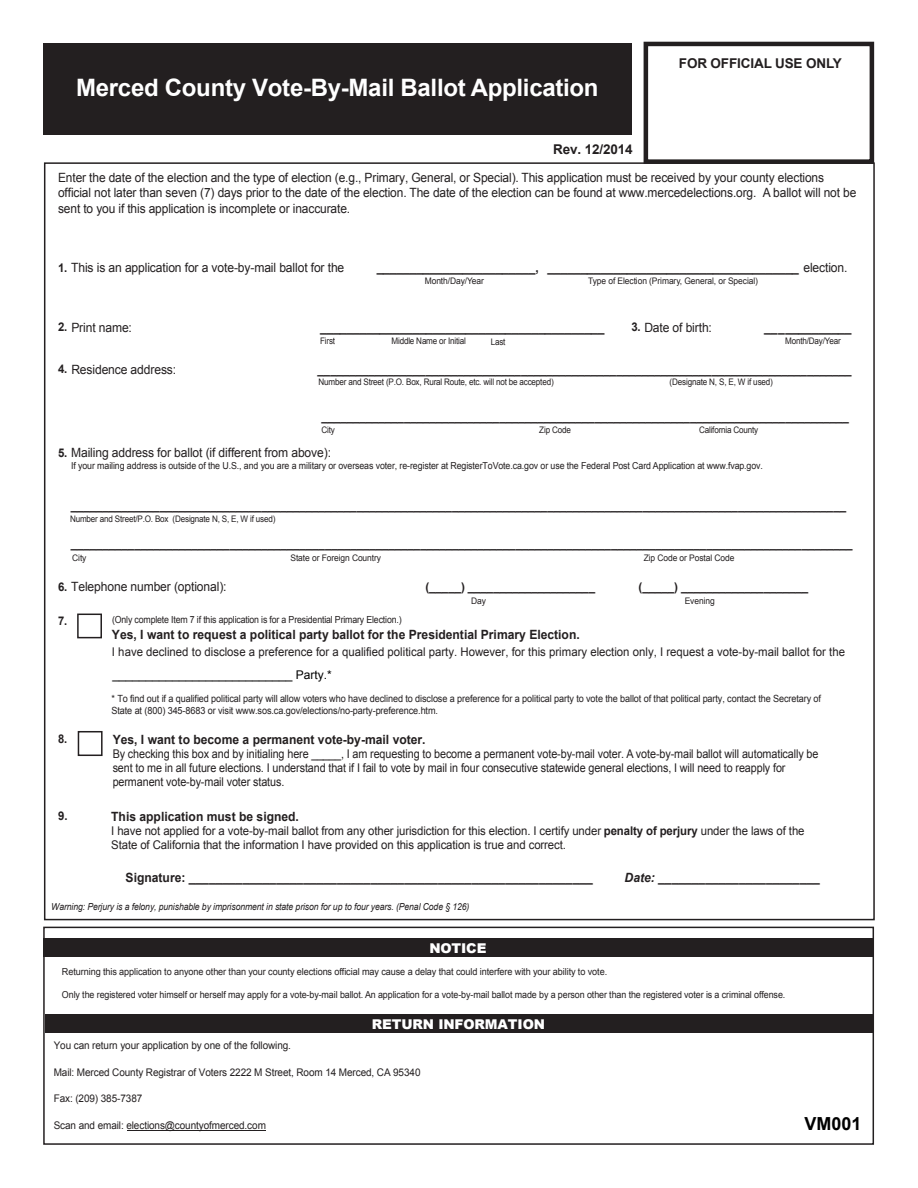
<style>
.page{position:relative;width:918px;height:1188px;background:#fff}
.page>*{position:absolute;margin:0;border:0;box-sizing:border-box;transform-origin:0 0}
.t1{font:700 24px "Arial";letter-spacing:-.01em;color:#fff}
.t2{font:700 18px "Arial";color:#000}
.t3{font:700 13.5px "Arial";letter-spacing:-.01em;color:#231f20}
.t4{font:900 13.5px "Arial";letter-spacing:-.01em;color:#fff}
.t5{font:700 12.75px "Arial";color:#231f20;scale:.95 1}
.t6{font:12.75px/15.3px "Arial";letter-spacing:-.01em;color:#231f20;scale:.94 1}
.t7{font:12.75px "Arial";letter-spacing:-.01em;color:#231f20;scale:.95 1}
.t8{font:700 12px "Arial";color:#231f20}
.t9{font:12px/14px "Arial";letter-spacing:-.01em;color:#231f20;scale:.9 1}
.t10{font:12px/13.8px "Arial";letter-spacing:-.01em;color:#231f20;scale:.95 1}
.t11{font:12px "Arial";color:#231f20;scale:.95 1}
.t12{font:12px "Arial";color:#000}
.t13{font:700 12px "Arial";color:#231f20;scale:.93 1}
.t14{font:700 12px "Arial";color:#231f20;scale:.95 1}
.t15{font:10.5px "Arial";letter-spacing:-.01em;color:#231f20;scale:.95 1}
.t16{font:9.9px/11.9px "Arial";letter-spacing:-.01em;color:#231f20;scale:.92 1}
.t17{font:9.75px "Arial";letter-spacing:-.015em;color:#231f20;scale:.9 1}
.t18{font:9.6px "Arial";letter-spacing:-.01em;color:#231f20;scale:.93 1}
.t19{font:9.6px "Arial";letter-spacing:-.01em;color:#231f20;scale:.92 1}
.t20{font:9.6px "Arial";letter-spacing:-.01em;color:#231f20;scale:.95 1}
.t21{font:italic 9.6px "Arial";letter-spacing:-.01em;color:#231f20;scale:.9 1}
.t22{font:9px "Arial";letter-spacing:-.02em;color:#231f20;scale:.9 1}
.t23{font:9px "Arial";letter-spacing:-.02em;color:#231f20;scale:.94 1}
.t24{font:9px "Arial";letter-spacing:-.02em;color:#231f20;scale:.9 1}
.s1{font-weight:700;font-size:12px}
.s2{font-weight:400}
.s3{font-style:inherit}
.s4{font-weight:700}
.s5{font-style:italic}
</style>
<div class="page">
<div style="left:43px;top:927px;width:831px;height:218px;border:2px solid #231f20"></div>
<div style="left:43px;top:43px;width:589px;height:92px;background:#231f20"></div>
<div style="left:43px;top:938px;width:831px;height:18px;background:#231f20"></div>
<div style="left:644px;top:42px;width:230px;height:122px;border:5px solid #231f20"></div>
<div style="left:77px;top:614px;width:25px;height:24px;border:2px solid #231f20"></div>
<div style="left:78px;top:731px;width:25px;height:25px;border:2px solid #231f20"></div>
<div style="left:45px;top:1015px;width:828px;height:18px;background:#231f20"></div>
<hr style="left:127px;top:1130px;width:138px;height:1px;background:#231f20">
<h1 class="t1" style="left:76px;top:72px;width:524px">Merced County Vote-By-Mail Ballot Application</h1>
<p class="t3" style="left:679px;top:54px;width:165px">FOR OFFICIAL USE ONLY</p>
<p class="t3" style="left:553px;top:140px;width:81px">Rev. 12/2014</p>
<p class="t6" style="left:58px;top:170px;width:851px">Enter the date of the election and the type of election (e.g., Primary, General, or Special). This application must be received by your county elections official not later than seven (7) days prior to the date of the election. The date of the election can be found at www.mercedelections.org. A ballot will not be sent to you if this application is incomplete or inaccurate.</p>
<p class="t7" style="left:58px;top:260px;width:303px"><span class="s1">1.</span> This is an application for a vote-by-mail ballot for the</p>
<p class="t5" style="left:377px;top:259px;width:172px">________________________,</p>
<p class="t5" style="left:548px;top:259px;width:317px">______________________________________ <span class="s2">election.</span></p>
<p class="t23" style="left:425px;top:275px;width:65px">Month/Day/Year</p>
<p class="t23" style="left:588px;top:275px;width:182px">Type of Election (Primary, General, or Special)</p>
<p class="t7" style="left:58px;top:319px;width:79px"><span class="s1">2.</span> Print name:</p>
<p class="t7" style="left:58px;top:361px;width:126px"><span class="s1">4.</span> Residence address:</p>
<p class="t5" style="left:320px;top:319px;width:301px">____<span class="s3">____________</span>___________________________</p>
<p class="t22" style="left:320px;top:335px;width:18px">First</p>
<p class="t22" style="left:392px;top:335px;width:84px">Middle Name or Initial</p>
<p class="t22" style="left:491px;top:336px;width:18px">Last</p>
<p class="t7" style="left:631px;top:319px;width:86px"><span class="s1">3.</span> Date of birth:</p>
<p class="t5" style="left:764px;top:319px;width:94px">__ _ __________</p>
<p class="t22" style="left:785px;top:335px;width:63px">Month/Day/Year</p>
<p class="t8" style="left:318px;top:362px;width:535px">____________________________________________________________________________________</p>
<p class="t22" style="left:319px;top:376px;width:263px">Number and Street (P.O. Box, Rural Route, etc. will not be accepted)</p>
<p class="t22" style="left:670px;top:376px;width:116px">(Designate N, S, E, W if used)</p>
<p class="t8" style="left:321px;top:409px;width:529px">_________________________________________________________<span class="s3">_________________________</span>_</p>
<p class="t22" style="left:321px;top:424px;width:16px">City</p>
<p class="t22" style="left:539px;top:424px;width:37px">Zip Code</p>
<p class="t24" style="left:699px;top:424px;width:67px">California County</p>
<p class="t7" style="left:58px;top:444px;width:289px"><span class="s1">5.</span> Mailing address for ballot (if different from above):</p>
<p class="t19" style="left:71px;top:459px;width:754px">If your mailing address is outside of the U.S., and you are a military or overseas voter, re-register at RegisterToVote.ca.gov or use the Federal Post Card Application at www.fvap.gov.</p>
<p class="t8" style="left:71px;top:498px;width:777px">__________________________________________________________________________________________________________________________</p>
<p class="t22" style="left:70px;top:513px;width:230px">Number and Street/P.O. Box (Designate N, S, E, W if used)</p>
<p class="t8" style="left:71px;top:536px;width:783px">___________________________________________________________________________________________________________________________</p>
<p class="t23" style="left:72px;top:552px;width:17px">City</p>
<p class="t23" style="left:291px;top:552px;width:98px">State or Foreign Country</p>
<p class="t23" style="left:644px;top:552px;width:98px">Zip Code or Postal Code</p>
<p class="t7" style="left:58px;top:578px;width:179px"><span class="s1">6.</span> Telephone number (optional):</p>
<p class="t8" style="left:426px;top:579px;width:171px">(_____) ____________________</p>
<p class="t8" style="left:639px;top:579px;width:171px">(_____) ____________________</p>
<p class="t23" style="left:471px;top:595px;width:17px">Day</p>
<p class="t23" style="left:685px;top:595px;width:33px">Evening</p>
<p class="t13" style="left:58px;top:613px;width:11px">7.</p>
<p class="t17" style="left:112px;top:613px;width:323px">(Only complete Item 7 if this application is for a Presidential Primary Election.)</p>
<p class="t5" style="left:112px;top:626px;width:494px">Yes, I want to request a political party ballot for the Presidential Primary Election.</p>
<p class="t11" style="left:112px;top:643px;width:773px">I have declined to disclose a preference for a qualified political party. However, for this primary election only, I request a vote-by-mail ballot for the</p>
<p class="t16" style="left:111px;top:693px;width:773px">* To find out if a qualified political party will allow voters who have declined to disclose a preference for a political party to vote the ballot of that political party, contact the Secretary of<br><span class="s3">State</span> at (800) 345-8683 or visit www.sos.ca.gov/elections/no-party-preference.htm.</p>
<p class="t13" style="left:58px;top:731px;width:11px">8.</p>
<p class="t5" style="left:113px;top:731px;width:331px">Yes, I want to become a permanent vote-by-mail voter.</p>
<p class="t9" style="left:113px;top:747px;width:786px">By checking this box and by initialing here _____, I am requesting to become a permanent vote-by-mail voter. A vote-by-mail ballot will automatically be sent to me in all future elections. I understand that if I fail to vote by mail in four consecutive statewide general elections, I will need to reapply for permanent vote-by-mail voter status.</p>
<p class="t14" style="left:58px;top:808px;width:12px">9.</p>
<p class="t5" style="left:111px;top:808px;width:199px">This application must be signed.</p>
<p class="t10" style="left:111px;top:824px;width:731px">I have not applied for a vote-by-mail ballot from any other jurisdiction for this election. I certify under <span class="s4">penalty of perjury</span> under the laws of the<br>State of California that the information I have provided on this application is true and correct.</p>
<p class="t5" style="left:126px;top:869px;width:493px">Signature: ____________________________________________________________</p>
<p class="t5" style="left:625px;top:869px;width:207px"><span class="s5">Date:</span> ________________________</p>
<p class="t12" style="left:112px;top:667px;width:221px">___________________________ Party.*</p>
<p class="t21" style="left:51px;top:901px;width:466px">Warning: Perjury is a felony, punishable by imprisonment in state prison for up to four years. (Penal Code § 126)</p>
<h2 class="t4" style="left:429px;top:938px;width:59px">NOTICE</h2>
<p class="t20" style="left:62px;top:965px;width:575px">Returning this application to anyone other than your county elections official may cause a delay that could interfere with your ability to vote.</p>
<p class="t18" style="left:62px;top:988px;width:779px">Only the registered voter himself or herself may apply for a vote-by-mail ballot. An application for a vote-by-mail ballot made by a person other than the registered voter is a criminal offense.</p>
<p class="t4" style="left:372px;top:1014px;width:175px">RETURN INFORMATION</p>
<p class="t15" style="left:54px;top:1039px;width:251px">You can return your application by one of the following.</p>
<p class="t15" style="left:54px;top:1065px;width:388px">Mail: Merced County Registrar of Voters 2222 M Street, Room 14 Merced, CA 95340</p>
<p class="t15" style="left:54px;top:1092px;width:95px">Fax: (209) 385-7387</p>
<p class="t15" style="left:54px;top:1118px;width:225px">Scan and email: elections@countyofmerced.com</p>
<h2 class="t2" style="left:805px;top:1112px;width:59px">VM001</h2>
</div>
